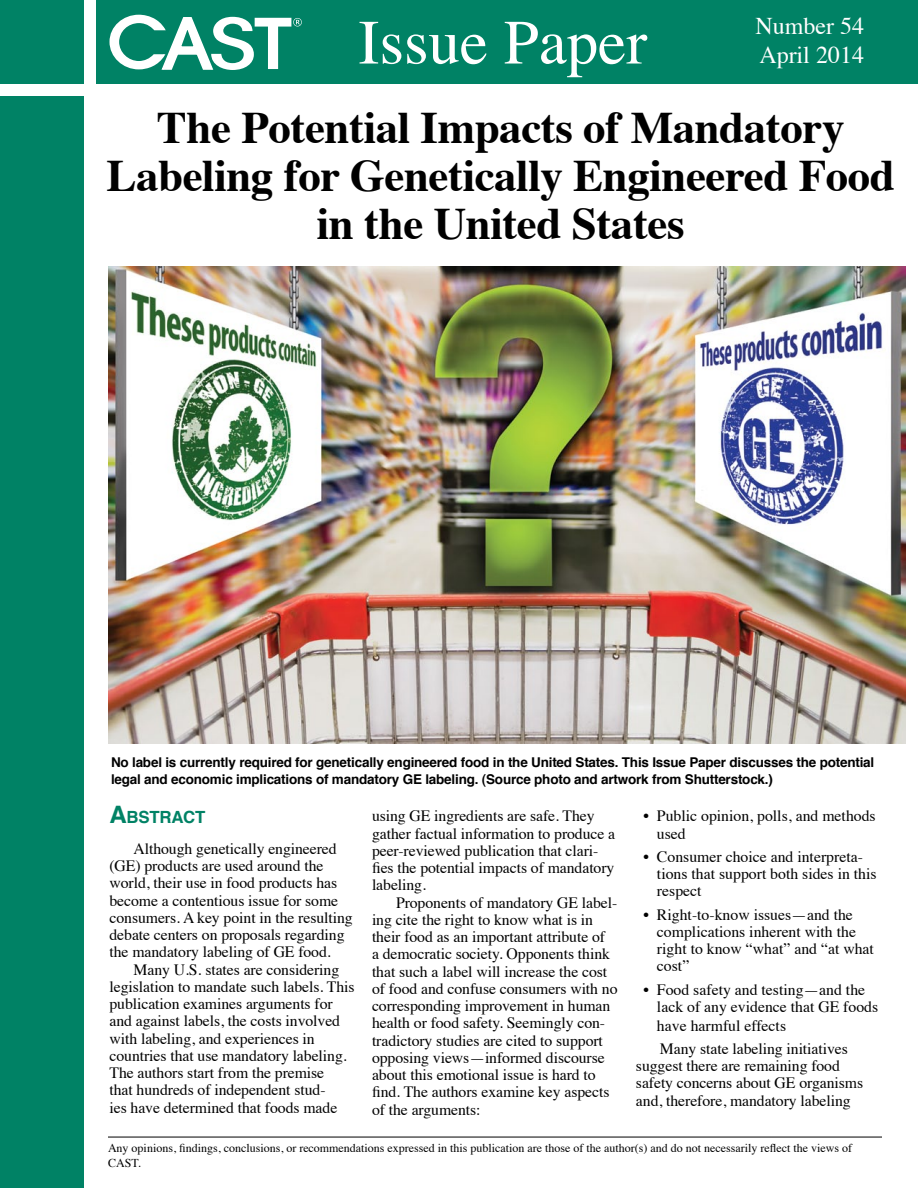
<style>
.page{position:relative;width:918px;height:1188px;background:#fff}
.page>*{position:absolute;margin:0;border:0;box-sizing:border-box;transform-origin:0 0}
.t1{font:700 45px/48px "Times";letter-spacing:-.01em;color:#000;text-align:center}
.t2{font:24px/28.8px "Times";color:#fff}
.t3{font:700 16.8px "Helvetica";letter-spacing:-.015em;color:#008265}
.t4{font:15.75px/17.2px "Times";letter-spacing:-.005em;color:#000}
.t5{font:700 13.5px/16.5px "Helvetica";letter-spacing:-.015em;color:#000}
.t6{font:12px/14.2px "Times";color:#000}
.s1{font-size:24px}
</style>
<div class="page">
<div style="left:0;top:0;width:84px;height:84px;background:#008265"></div>
<div style="left:96px;top:0;width:822px;height:84px;background:#008265"></div>
<div style="left:0;top:96px;width:84px;height:1092px;background:#008265"></div>
<svg style="left:360px;top:22px;width:41px;height:42px"></svg>
<svg style="left:407px;top:34px;width:80px;height:30px"></svg>
<svg style="left:505px;top:22px;width:142px;height:55px"></svg>
<svg style="left:110px;top:15px;width:192px;height:55px"></svg>
<hr style="left:108px;top:1137px;width:774px;height:1px;background:#000">
<img style="left:108px;top:266px;width:797px;height:478px">
<h2 class="t2" style="left:755px;top:10px;width:110px">Number 54<br>April 2014</h2>
<h1 class="t1" style="left:107px;top:99px;width:790px">The Potential Impacts of Mandatory<br>Labeling for Genetically Engineered Food in the United States</h1>
<p class="t5" style="left:111px;top:754px;width:765px">No label is currently required for genetically engineered food in the United States. This Issue Paper discusses the potential legal and economic implications of mandatory GE labeling. (Source photo and artwork from Shutterstock.)</p>
<p class="t4" style="left:372px;top:806px;width:245px">using GE ingredients are safe. They gather factual information to produce a peer-reviewed publication that clari&shy;fies the potential impacts of mandatory labeling.</p>
<p class="t4" style="left:372px;top:892px;width:247px;text-indent:24px">Proponents of mandatory GE label&shy;ing cite the right to know what is in their food as an important attribute of<br>a democratic society. Opponents think that such a label will increase the cost of food and confuse consumers with no corresponding improvement in human health or food safety. Seemingly con&shy;tradictory studies are cited to support opposing views—informed discourse about this emotional issue is hard to find. The authors examine key aspects of the arguments:</p>
<p class="t3" style="left:110px;top:804px;width:97px"><span class="s1">A</span>BSTRACT</p>
<p class="t4" style="left:109px;top:839px;width:245px;text-indent:24px">Although genetically engineered (GE) products are used around the world, their use in food products has become a contentious issue for some consumers. A key point in the resulting debate centers on proposals regarding the mandatory labeling of GE food.</p>
<p class="t4" style="left:109px;top:959px;width:247px;text-indent:24px">Many U.S. states are considering legislation to mandate such labels. This publication examines arguments for and against labels, the costs involved with labeling, and experiences in countries that use mandatory labeling.<br>The authors start from the premise<br>that hundreds of independent stud-<br>ies have determined that foods made</p>
<p class="t6" style="left:108px;top:1140px;width:746px">Any opinions, findings, conclusions, or recommendations expressed in this publication are those of the author(s) and do not necessarily reflect the views of<br>CAST.</p>
<p class="t4" style="left:657px;top:806px;width:220px;text-indent:-13px">• Public opinion, polls, and methods used</p>
<p class="t4" style="left:657px;top:847px;width:221px;text-indent:-13px">• Consumer choice and interpreta&shy;tions that support both sides in this respect</p>
<p class="t4" style="left:657px;top:904px;width:218px;text-indent:-13px">• Right-to-know issues—and the complications inherent with the right to know “what” and “at what cost”</p>
<p class="t4" style="left:657px;top:979px;width:223px;text-indent:-13px">• Food safety and testing—and the lack of any evidence that GE foods</p>
<p class="t4" style="left:657px;top:1012px;width:192px;line-height:23.2px">have harmful effects<br>Many state labeling initiatives</p>
<p class="t4" style="left:636px;top:1056px;width:229px">suggest there are remaining food safety concerns about GE organisms and, therefore, mandatory labeling</p>
</div>
